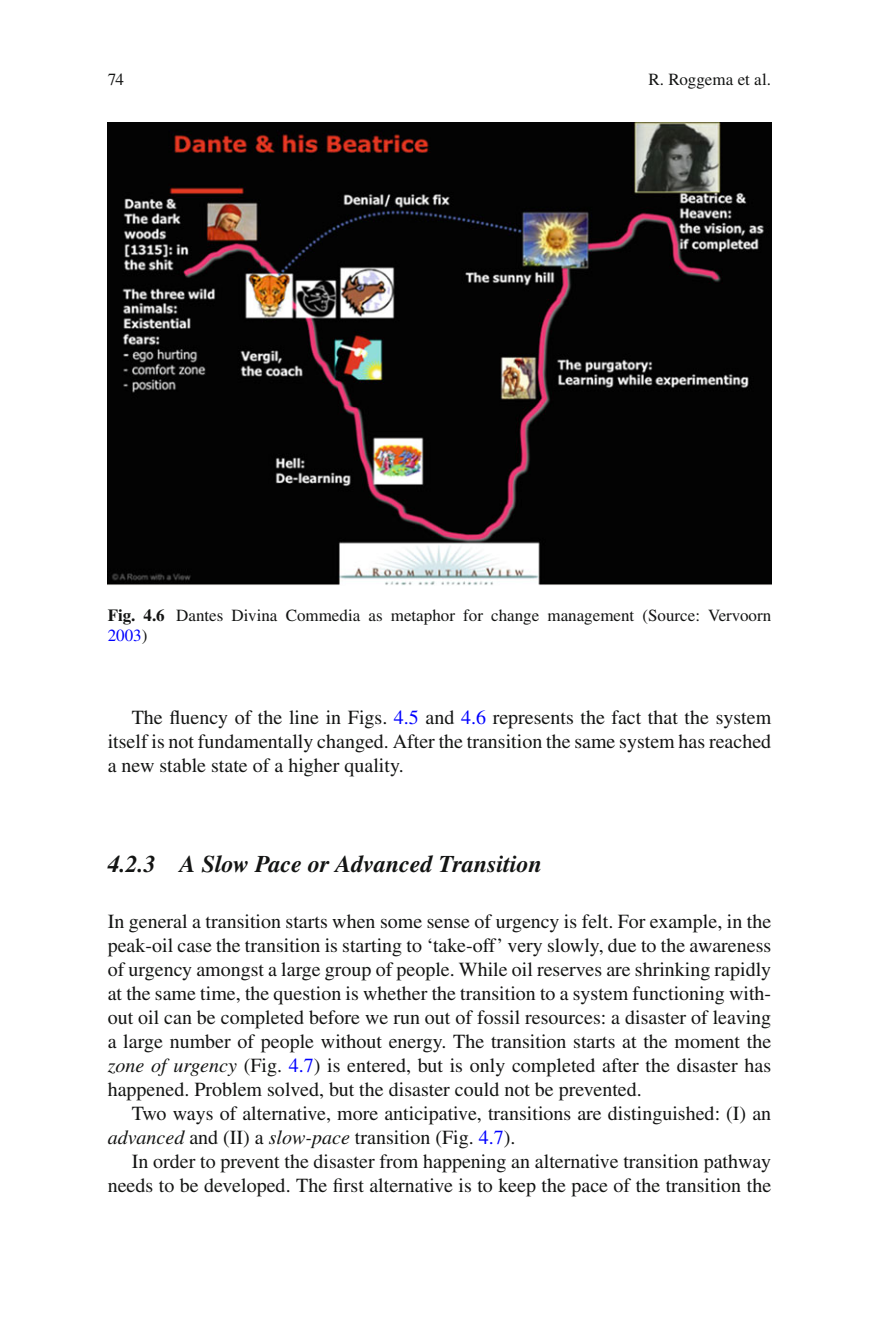
<style>
.page{position:relative;width:879px;height:1333px;background:#fff}
.page>*{position:absolute;margin:0;border:0;box-sizing:border-box;transform-origin:0 0}
.t1{font:italic 700 24px "Times";color:#131413}
.t2{font:20px/24px "Times";color:#131413;text-align:justify}
.t3{font:17px/20px "Times";color:#131413}
.s1{font-weight:700}
.s2{color:#00f}
.s3{font-style:italic}
</style>
<div class="page">
<img style="left:108px;top:122px;width:663px;height:463px">
<p class="t3" style="left:108px;top:71px;width:18px">74</p>
<p class="t3" style="left:648px;top:71px;width:124px">R. Roggema et al.</p>
<p class="t3" style="left:108px;top:606px;width:665px"><span class="s1">Fig. 4.6</span> Dantes Divina Commedia as metaphor for change management (Source: Vervoorn<br><span class="s2">2003</span> )</p>
<p class="t2" style="left:108px;top:707px;width:665px;text-indent:24px">The fl uency of the line in Figs. <span class="s2">4.5</span> and <span class="s2">4.6</span> represents the fact that the system itself is not fundamentally changed. After the transition the same system has reached a new stable state of a higher quality.</p>
<p class="t1" style="left:108px;top:855px;width:436px">4.2.3 A Slow Pace or Advanced Transition</p>
<p class="t2" style="left:108px;top:911px;width:665px">In general a transition starts when some sense of urgency is felt. For example, in the peak-oil case the transition is starting to ‘take-off’ very slowly, due to the awareness of urgency amongst a large group of people. While oil reserves are shrinking rapidly at the same time, the question is whether the transition to a system functioning with&shy;out oil can be completed before we run out of fossil resources: a disaster of leaving a large number of people without energy. The transition starts at the moment the <span class="s3">zone of urgency</span> (Fig. <span class="s2">4.7</span> ) is entered, but is only completed after the disaster has happened. Problem solved, but the disaster could not be prevented.</p>
<p class="t2" style="left:108px;top:1103px;width:665px;text-indent:24px">Two ways of alternative, more anticipative, transitions are distinguished: (I) an <span class="s3">advanced</span> and (II) a <span class="s3">slow-pace</span> transition (Fig. <span class="s2">4.7</span> ).</p>
<p class="t2" style="left:108px;top:1151px;width:665px;text-align:right">In order to prevent the disaster from happening an alternative transition pathway needs to be developed. The fi rst alternative is to keep the pace of the transition the</p>
</div>
